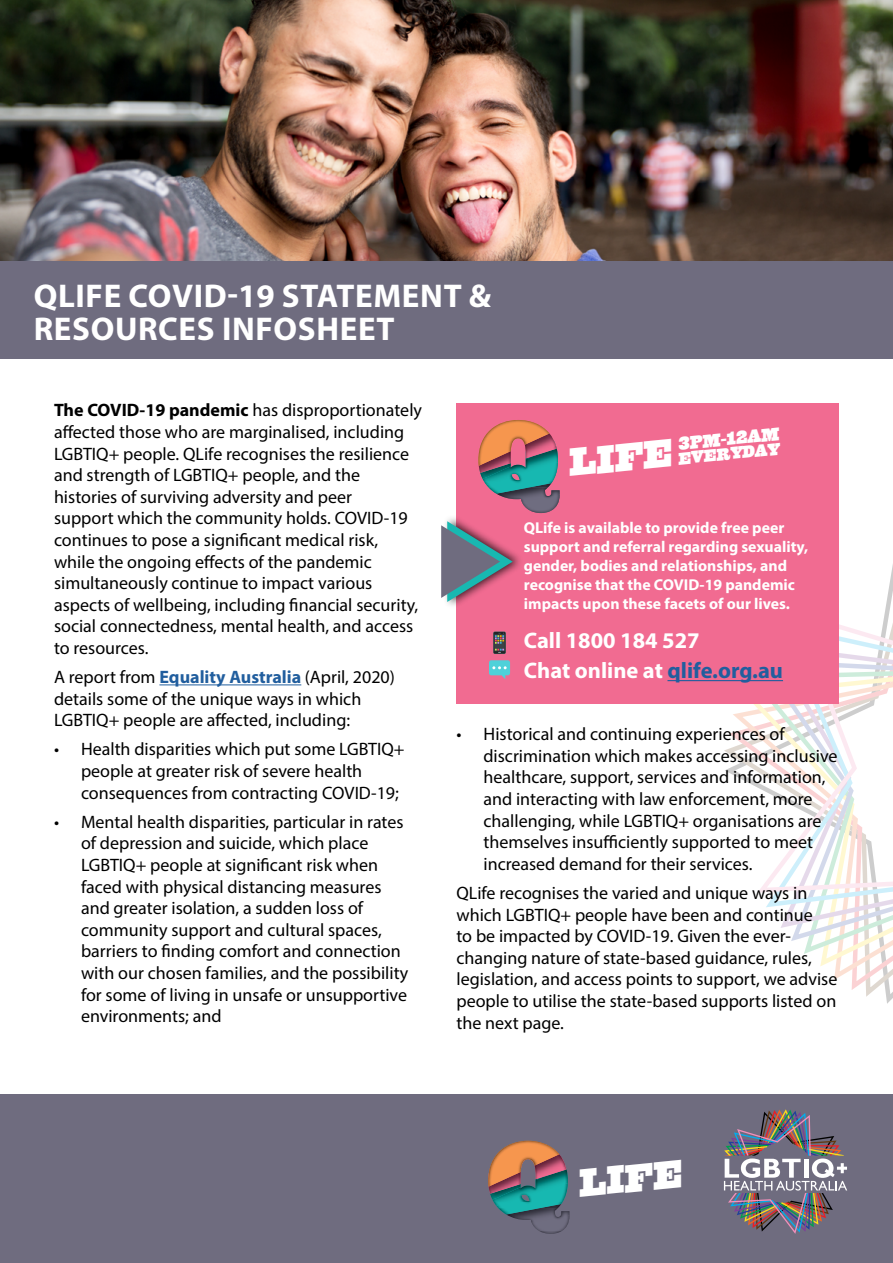
<style>
.page{position:relative;width:893px;height:1263px;background:#fff}
.page>*{position:absolute;margin:0;border:0;box-sizing:border-box;transform-origin:0 0}
.t1{font:39px "Spade";color:#fff;scale:.95 1}
.t2{font:700 33px/33px "Myriad Pro";letter-spacing:.02em;color:#fff}
.t3{font:700 22.5px/30px "Myriad Pro";color:#fff}
.t4{font:18.15px "Spade";color:#fff;scale:.95 1}
.t5{font:18px/21.6px "Myriad Pro";color:#000}
.t6{font:16.95px "Spade";color:#fff;scale:.95 1}
.t7{font:700 15.75px/18.9px "Myriad Pro";color:#fff}
.s1{font-weight:700}
.s2{font-weight:700;color:#215e9e}
.s3{color:#215e9e}
</style>
<div class="page">
<svg style="left:744px;top:703px;width:9px;height:82px"></svg>
<svg style="left:753px;top:564px;width:140px;height:440px"></svg>
<div style="left:456px;top:403px;width:383px;height:300px;background:#f16b91"></div>
<img style="left:0;top:0;width:893px;height:261px">
<div style="left:0;top:261px;width:893px;height:98px;background:#6f6c7f"></div>
<hr style="left:159px;top:684px;width:142px;height:1px;background:#215e9e">
<svg style="left:478px;top:446px;width:82px;height:67px"></svg>
<img style="left:549px;top:433px;width:7px;height:25px">
<img style="left:480px;top:473px;width:31px;height:6px">
<img style="left:479px;top:466px;width:32px;height:7px">
<img style="left:478px;top:420px;width:71px;height:46px">
<div style="left:443px;top:514px;width:82px;height:95px;background:#000;opacity:.75"></div>
<svg style="left:441px;top:521px;width:72px;height:81px"></svg>
<div style="left:0;top:1094px;width:893px;height:169px;background:#6f6c7f"></div>
<hr style="left:667px;top:680px;width:116px;height:1px;background:#215e9e">
<svg style="left:488px;top:1168px;width:81px;height:66px"></svg>
<img style="left:559px;top:1154px;width:7px;height:25px">
<img style="left:490px;top:1194px;width:31px;height:5px">
<img style="left:489px;top:1186px;width:32px;height:8px">
<img style="left:488px;top:1141px;width:71px;height:45px">
<img style="left:724px;top:1109px;width:123px;height:125px">
<h2 class="t2" style="left:34px;top:279px;width:459px">QLIFE COVID-19 STATEMENT &amp;<br>RESOURCES INFOSHEET</h2>
<p class="t5" style="left:54px;top:399px;width:370px"><span class="s1">The COVID-19 pandemic</span> has disproportionately affected those who are marginalised, including LGBTIQ+ people. QLife recognises the resilience and strength of LGBTIQ+ people, and the histories of surviving adversity and peer<br>support which the community holds. COVID-19 continues to pose a significant medical risk, while the ongoing effects of the pandemic simultaneously continue to impact various aspects of wellbeing, including financial security, social connectedness, mental health, and access to resources.</p>
<p class="t5" style="left:54px;top:666px;width:342px">A report from <span class="s2">Equality Australia</span> (April, 2020) details some of the unique ways in which<br>LGBTIQ+ people are affected, including:</p>
<p class="t5" style="left:81px;top:738px;width:325px;text-indent:-27px">• Health disparities which put some LGBTIQ+ people at greater risk of severe health consequences from contracting COVID-19;</p>
<p class="t5" style="left:81px;top:811px;width:329px;text-indent:-27px">• Mental health disparities, particular in rates of depression and suicide, which place LGBTIQ+ people at significant risk when faced with physical distancing measures and greater isolation, a sudden loss of community support and cultural spaces, barriers to finding comfort and connection with our chosen families, and the possibility for some of living in unsafe or unsupportive environments; and</p>
<p class="t4" style="left:676px;top:430px;width:108px;rotate:-6deg">3PM-12AM</p>
<h1 class="t1" style="left:565px;top:432px;width:111px;rotate:-6deg">LIFE</h1>
<p class="t6" style="left:676px;top:446px;width:109px;rotate:-6deg">EVERYDAY</p>
<p class="t7" style="left:524px;top:518px;width:286px">QLife is available to provide free peer support and referral regarding sexuality, gender, bodies and relationships, and recognise that the COVID-19 pandemic impacts upon these facets of our lives.</p>
<p class="t3" style="left:524px;top:625px;width:261px">Call 1800 184 527<br>Chat online at <span class="s3">qlife.org.au</span></p>
<p class="t5" style="left:483px;top:723px;width:356px;text-indent:-27px">• Historical and continuing experiences of discrimination which makes accessing inclusive healthcare, support, services and information, and interacting with law enforcement, more challenging, while LGBTIQ+ organisations are themselves insufficiently supported to meet increased demand for their services.</p>
<p class="t5" style="left:456px;top:882px;width:382px">QLife recognises the varied and unique ways in which LGBTIQ+ people have been and continue<br>to be impacted by COVID-19. Given the ever&shy;changing nature of state-based guidance, rules, legislation, and access points to support, we advise people to utilise the state-based supports listed on the next page.</p>
<h1 class="t1" style="left:574px;top:1153px;width:111px;rotate:-6deg">LIFE</h1>
</div>
